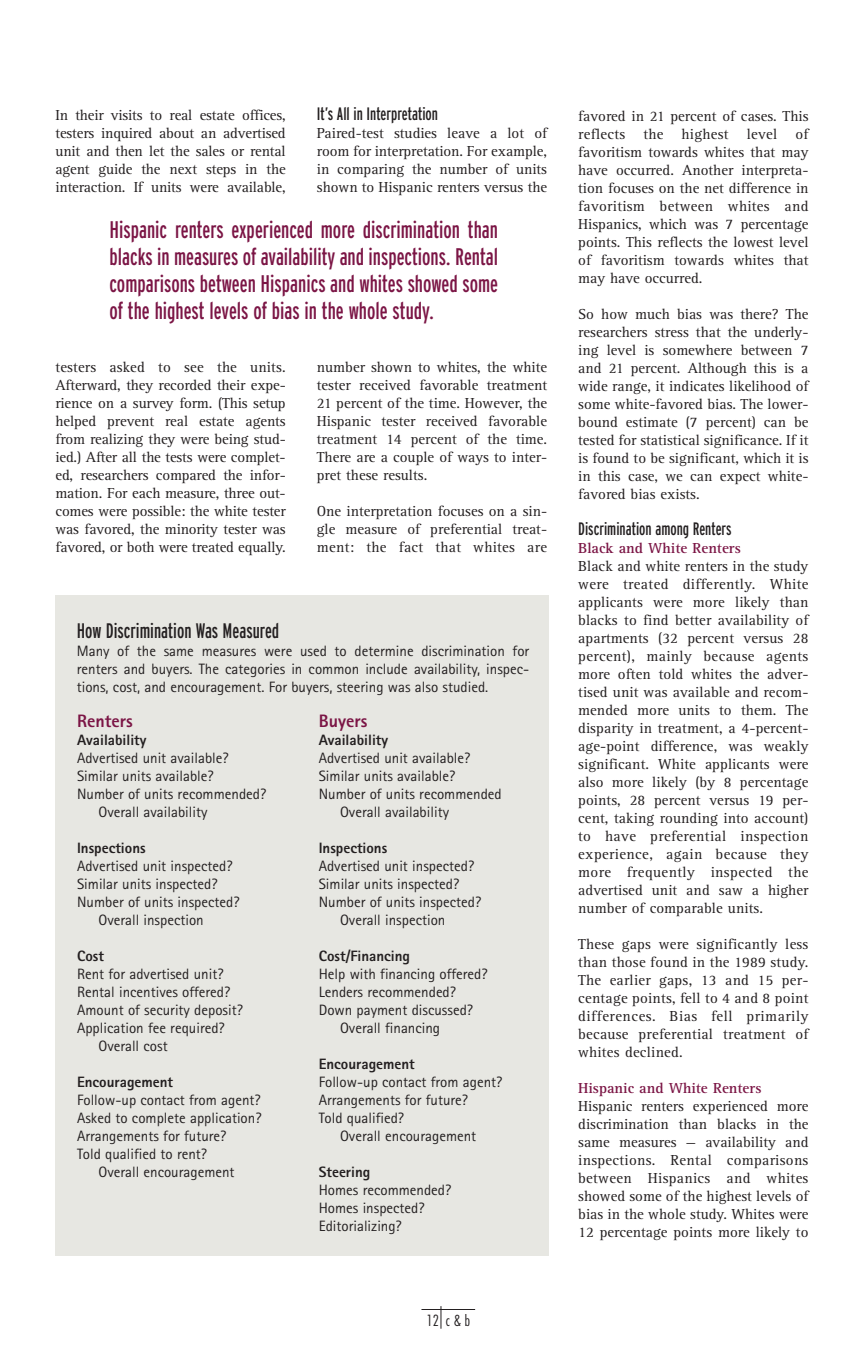
<style>
.page{position:relative;width:864px;height:1350px;background:#fff}
.page>*{position:absolute;margin:0;border:0;box-sizing:border-box;transform-origin:0 0}
.t1{font:extra-condensed 24px/27px "Interstate";color:#7b1545;text-align:justify}
.t2{font:extra-condensed 21px "Interstate";color:#231f20}
.t3{font:extra-condensed 18px "Interstate";color:#231f20}
.t4{font:800 18px "Rotis Sans Serif";color:#7b1545}
.t5{font:15px/18px "Rotis Serif";color:#231f20;text-align:justify}
.t6{font:15px/18px "Rotis Sans Serif";color:#231f20}
.t7{font:800 15px "Rotis Sans Serif";color:#231f20}
.t8{font:700 15px "Rotis Serif";color:#7b1545}
.t9{font:300 condensed 15px "Futura";color:#231f20}
</style>
<div class="page">
<hr style="left:421px;top:1309px;width:54px;height:1px;background:#231f20">
<svg style="left:441px;top:1306px;width:1px;height:23px"></svg>
<div style="left:56px;top:595px;width:493px;height:661px;background:#e7e7e2"></div>
<p class="t5" style="left:55px;top:107px;width:232px">In their visits to real estate offices, testers inquired about an advertised unit and then let the sales or rental agent guide the next steps in the interaction. If units were available,</p>
<p class="t3" style="left:317px;top:107px;width:123px">It’s All in Interpretation</p>
<p class="t5" style="left:317px;top:125px;width:232px">Paired-test studies leave a lot of room for interpretation. For example, in comparing the number of units shown to Hispanic renters versus the</p>
<h1 class="t1" style="left:110px;top:218px;width:390px">Hispanic renters experienced more discrimination than blacks in measures of availability and inspections. Rental comparisons between Hispanics and whites showed some of the highest levels of bias in the whole study.</h1>
<p class="t5" style="left:55px;top:359px;width:232px">testers asked to see the units.<br>Afterward, they recorded their expe&shy;rience on a survey form. (This setup helped prevent real estate agents from realizing they were being stud&shy;ied.) After all the tests were complet&shy;ed, researchers compared the infor&shy;mation. For each measure, three out&shy;comes were possible: the white tester was favored, the minority tester was favored, or both were treated equally.</p>
<p class="t5" style="left:317px;top:359px;width:232px">number shown to whites, the white tester received favorable treatment 21 percent of the time. However, the Hispanic tester received favorable treatment 14 percent of the time.<br>There are a couple of ways to inter&shy;pret these results.</p>
<p class="t5" style="left:317px;top:503px;width:232px">One interpretation focuses on a sin&shy;gle measure of preferential treat&shy;ment: the fact that whites are</p>
<h2 class="t2" style="left:77px;top:623px;width:204px">How Discrimination Was Measured</h2>
<p class="t6" style="left:77px;top:644px;width:454px;text-align:justify">Many of the same measures were used to determine discrimination for renters and buyers. The categories in common include availability, inspec&shy;tions, cost, and encouragement. For buyers, steering was also studied.</p>
<p class="t4" style="left:77px;top:714px;width:57px">Renters</p>
<p class="t7" style="left:77px;top:735px;width:71px">Availability</p>
<p class="t6" style="left:77px;top:751px;width:153px">Advertised unit available?</p>
<p class="t6" style="left:77px;top:769px;width:138px">Similar units available?</p>
<p class="t6" style="left:77px;top:787px;width:191px">Number of units recommended?</p>
<p class="t6" style="left:98px;top:805px;width:110px">Overall availability</p>
<p class="t7" style="left:77px;top:843px;width:70px">Inspections</p>
<p class="t6" style="left:77px;top:859px;width:157px">Advertised unit inspected?</p>
<p class="t6" style="left:77px;top:877px;width:142px">Similar units inspected?</p>
<p class="t6" style="left:77px;top:895px;width:164px">Number of units inspected?</p>
<p class="t6" style="left:98px;top:913px;width:107px">Overall inspection</p>
<p class="t7" style="left:77px;top:951px;width:28px">Cost</p>
<p class="t6" style="left:77px;top:967px;width:148px">Rent for advertised unit?</p>
<p class="t6" style="left:77px;top:985px;width:155px">Rental incentives offered?</p>
<p class="t6" style="left:77px;top:1003px;width:167px">Amount of security deposit?</p>
<p class="t6" style="left:77px;top:1021px;width:149px">Application fee required?</p>
<p class="t6" style="left:98px;top:1039px;width:71px">Overall cost</p>
<p class="t7" style="left:77px;top:1077px;width:98px">Encouragement</p>
<p class="t6" style="left:77px;top:1093px;width:185px">Follow-up contact from agent?</p>
<p class="t6" style="left:77px;top:1111px;width:186px">Asked to complete application?</p>
<p class="t6" style="left:77px;top:1129px;width:151px">Arrangements for future?</p>
<p class="t6" style="left:77px;top:1147px;width:131px">Told qualified to rent?</p>
<p class="t6" style="left:98px;top:1165px;width:138px">Overall encouragement</p>
<p class="t4" style="left:319px;top:714px;width:50px">Buyers</p>
<p class="t7" style="left:319px;top:735px;width:71px">Availability</p>
<p class="t6" style="left:319px;top:751px;width:153px">Advertised unit available?</p>
<p class="t6" style="left:319px;top:769px;width:138px">Similar units available?</p>
<p class="t6" style="left:319px;top:787px;width:185px">Number of units recommended</p>
<p class="t6" style="left:340px;top:805px;width:110px">Overall availability</p>
<p class="t7" style="left:319px;top:843px;width:70px">Inspections</p>
<p class="t6" style="left:319px;top:859px;width:157px">Advertised unit inspected?</p>
<p class="t6" style="left:319px;top:877px;width:142px">Similar units inspected?</p>
<p class="t6" style="left:319px;top:895px;width:164px">Number of units inspected?</p>
<p class="t6" style="left:340px;top:913px;width:107px">Overall inspection</p>
<p class="t7" style="left:319px;top:951px;width:93px">Cost/Financing</p>
<p class="t6" style="left:319px;top:967px;width:170px">Help with financing offered?</p>
<p class="t6" style="left:319px;top:985px;width:139px">Lenders recommended?</p>
<p class="t6" style="left:319px;top:1003px;width:156px">Down payment discussed?</p>
<p class="t6" style="left:340px;top:1021px;width:102px">Overall financing</p>
<p class="t7" style="left:319px;top:1059px;width:98px">Encouragement</p>
<p class="t6" style="left:319px;top:1075px;width:185px">Follow-up contact from agent?</p>
<p class="t6" style="left:319px;top:1093px;width:151px">Arrangements for future?</p>
<p class="t6" style="left:319px;top:1111px;width:87px">Told qualified?</p>
<p class="t6" style="left:340px;top:1129px;width:138px">Overall encouragement</p>
<p class="t7" style="left:319px;top:1167px;width:53px">Steering</p>
<p class="t6" style="left:319px;top:1183px;width:134px">Homes recommended?<br>Homes inspected?<br>Editorializing?</p>
<p class="t9" style="left:426px;top:1314px;width:45px">12 c &amp; b</p>
<p class="t5" style="left:578px;top:108px;width:232px">favored in 21 percent of cases. This reflects the highest level of favoritism towards whites that may have occurred. Another interpreta&shy;tion focuses on the net difference in favoritism between whites and Hispanics, which was 7 percentage points. This reflects the lowest level of favoritism towards whites that may have occurred.</p>
<p class="t5" style="left:578px;top:306px;width:232px">So how much bias was there? The researchers stress that the underly&shy;ing level is somewhere between 7 and 21 percent. Although this is a wide range, it indicates likelihood of some white-favored bias. The lower&shy;bound estimate (7 percent) can be tested for statistical significance. If it is found to be significant, which it is in this case, we can expect white&shy;favored bias exists.</p>
<p class="t3" style="left:578px;top:522px;width:155px">Discrimination among Renters</p>
<p class="t8" style="left:578px;top:542px;width:164px">Black and White Renters</p>
<p class="t5" style="left:578px;top:558px;width:232px">Black and white renters in the study were treated differently. White applicants were more likely than blacks to find better availability of apartments (32 percent versus 28 percent), mainly because agents more often told whites the adver&shy;tised unit was available and recom&shy;mended more units to them. The disparity in treatment, a 4-percent&shy;age-point difference, was weakly significant. White applicants were also more likely (by 8 percentage points, 28 percent versus 19 per&shy;cent, taking rounding into account) to have preferential inspection experience, again because they more frequently inspected the advertised unit and saw a higher number of comparable units.</p>
<p class="t5" style="left:578px;top:936px;width:232px">These gaps were significantly less than those found in the 1989 study.<br>The earlier gaps, 13 and 15 per&shy;centage points, fell to 4 and 8 point differences. Bias fell primarily because preferential treatment of whites declined.</p>
<p class="t8" style="left:578px;top:1082px;width:185px">Hispanic and White Renters</p>
<p class="t5" style="left:578px;top:1098px;width:232px">Hispanic renters experienced more discrimination than blacks in the same measures — availability and inspections. Rental comparisons between Hispanics and whites showed some of the highest levels of bias in the whole study. Whites were 12 percentage points more likely to</p>
</div>
